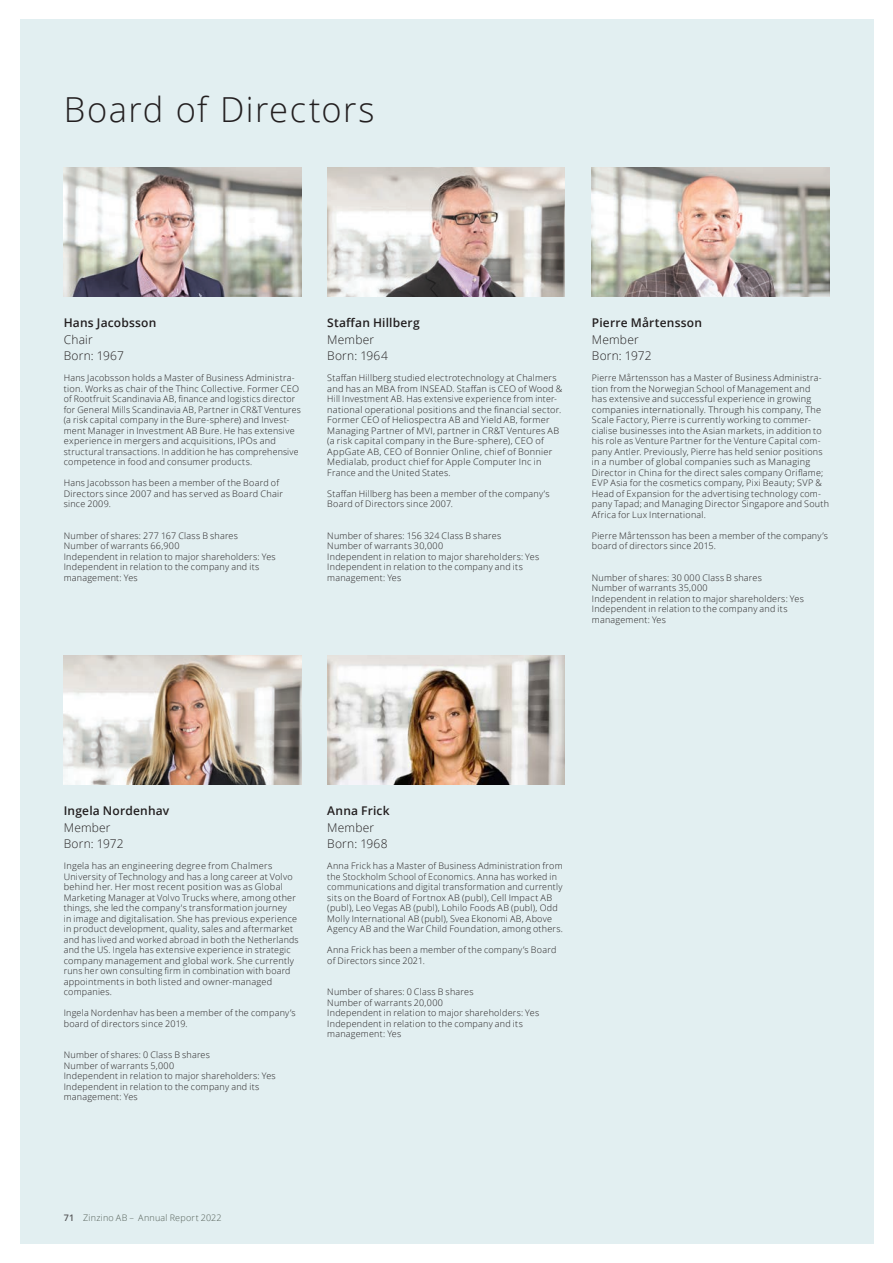
<style>
.page{position:relative;width:893px;height:1263px;background:#fff}
.page>*{position:absolute;margin:0;border:0;box-sizing:border-box;transform-origin:0 0}
.Heading_23_27{font:300 34.5px "Open Sans";letter-spacing:.04em;color:#231f20}
.Table_copy_8_11{font:600 12px/16.5px "Open Sans";letter-spacing:.015em;color:#231f20}
.Table_copy_8_11-2{font:300 12px "Open Sans";letter-spacing:.015em;color:#231f20}
.Caption_6_7{font:300 9px/10.5px "Open Sans";letter-spacing:.025em;color:#231f20}
.t1{font:300 9px "Open Sans";letter-spacing:.025em;color:#535f57}
.s1{font-weight:300}
.s2{font-weight:600;color:#57585a}
</style>
<div class="page">
<div style="left:20px;top:19px;width:854px;height:1225px;background:#e2eff1"></div>
<img style="left:64px;top:167px;width:237px;height:130px">
<img style="left:327px;top:167px;width:238px;height:130px">
<img style="left:592px;top:167px;width:237px;height:130px">
<img style="left:64px;top:655px;width:237px;height:130px">
<img style="left:327px;top:655px;width:238px;height:130px">
<p class="Heading_23_27" style="left:64px;top:86px;width:312px">Board of Directors</p>
<p class="Table_copy_8_11" style="left:64px;top:314px;width:94px">Hans Jacobsson</p>
<p class="Table_copy_8_11-2" style="left:64px;top:331px;width:30px">Chair</p>
<p class="Table_copy_8_11-2" style="left:64px;top:348px;width:62px">Born: 1967</p>
<p class="Caption_6_7" style="left:64px;top:372px;width:239px">Hans Jacobsson holds a Master of Business Administra&shy;tion. Works as chair of the Thinc Collective. Former CEO of Rootfruit Scandinavia AB, finance and logistics director for General Mills Scandinavia AB, Partner in CR&amp;T Ventures (a risk capital company in the Bure-sphere) and Invest&shy;ment Manager in Investment AB Bure. He has extensive experience in mergers and acquisitions, IPOs and structural transactions. In addition he has comprehensive competence in food and consumer products.</p>
<p class="Caption_6_7" style="left:64px;top:477px;width:221px">Hans Jacobsson has been a member of the Board of<br>Directors since 2007 and has served as Board Chair since 2009.</p>
<p class="Caption_6_7" style="left:64px;top:530px;width:176px">Number of shares: 277 167 Class B shares</p>
<p class="Caption_6_7" style="left:64px;top:540px;width:213px">Number of warrants 66,900<br>Independent in relation to major shareholders: Yes Independent in relation to the company and its management: Yes</p>
<p class="Table_copy_8_11" style="left:327px;top:314px;width:94px">Staffan Hillberg<br><span class="s1">Member</span></p>
<p class="Table_copy_8_11-2" style="left:327px;top:348px;width:62px">Born: 1964</p>
<p class="Caption_6_7" style="left:327px;top:372px;width:237px">Staffan Hillberg studied electrotechnology at Chalmers and has an MBA from INSEAD. Staffan is CEO of Wood &amp; Hill Investment AB. Has extensive experience from inter&shy;national operational positions and the financial sector.<br>Former CEO of Heliospectra AB and Yield AB, former Managing Partner of MVI, partner in CR&amp;T Ventures AB (a risk capital company in the Bure-sphere), CEO of AppGate AB, CEO of Bonnier Online, chief of Bonnier Medialab, product chief for Apple Computer Inc in France and the United States.</p>
<p class="Caption_6_7" style="left:327px;top:488px;width:224px">Staffan Hillberg has been a member of the company’s<br>Board of Directors since 2007.</p>
<p class="Caption_6_7" style="left:327px;top:530px;width:175px">Number of shares: 156 324 Class B shares</p>
<p class="Caption_6_7" style="left:327px;top:540px;width:213px">Number of warrants 30,000<br>Independent in relation to major shareholders: Yes Independent in relation to the company and its management: Yes</p>
<p class="Table_copy_8_11" style="left:592px;top:314px;width:112px">Pierre Mårtensson<br><span class="s1">Member</span></p>
<p class="Table_copy_8_11-2" style="left:592px;top:348px;width:61px">Born: 1972</p>
<p class="Caption_6_7" style="left:592px;top:372px;width:239px">Pierre Mårtensson has a Master of Business Administra&shy;tion from the Norwegian School of Management and<br>has extensive and successful experience in growing companies internationally. Through his company, The Scale Factory, Pierre is currently working to commer&shy;cialise businesses into the Asian markets, in addition to his role as Venture Partner for the Venture Capital com&shy;pany Antler. Previously, Pierre has held senior positions in a number of global companies such as Managing Director in China for the direct sales company Oriflame; EVP Asia for the cosmetics company, Pixi Beauty; SVP &amp; Head of Expansion for the advertising technology com&shy;pany Tapad; and Managing Director Singapore and South Africa for Lux International.</p>
<p class="Caption_6_7" style="left:592px;top:530px;width:238px">Pierre Mårtensson has been a member of the company’s board of directors since 2015.</p>
<p class="Caption_6_7" style="left:592px;top:572px;width:172px">Number of shares: 30 000 Class B shares</p>
<p class="Caption_6_7" style="left:592px;top:582px;width:213px">Number of warrants 35,000<br>Independent in relation to major shareholders: Yes Independent in relation to the company and its management: Yes</p>
<p class="Table_copy_8_11" style="left:64px;top:802px;width:107px">Ingela Nordenhav<br><span class="s1">Member</span></p>
<p class="Table_copy_8_11-2" style="left:64px;top:836px;width:61px">Born: 1972</p>
<p class="Caption_6_7" style="left:64px;top:860px;width:236px">Ingela has an engineering degree from Chalmers University of Technology and has a long career at Volvo behind her. Her most recent position was as Global Marketing Manager at Volvo Trucks where, among other things, she led the company's transformation journey<br>in image and digitalisation. She has previous experience in product development, quality, sales and aftermarket and has lived and worked abroad in both the Netherlands and the US. Ingela has extensive experience in strategic company management and global work. She currently runs her own consulting firm in combination with board appointments in both listed and owner-managed companies.</p>
<p class="Caption_6_7" style="left:64px;top:1007px;width:234px">Ingela Nordenhav has been a member of the company’s board of directors since 2019.</p>
<p class="Caption_6_7" style="left:64px;top:1049px;width:148px">Number of shares: 0 Class B shares</p>
<p class="Caption_6_7" style="left:64px;top:1060px;width:213px">Number of warrants 5,000<br>Independent in relation to major shareholders: Yes Independent in relation to the company and its management: Yes</p>
<p class="Table_copy_8_11" style="left:327px;top:802px;width:64px">Anna Frick<br><span class="s1">Member</span></p>
<p class="Table_copy_8_11-2" style="left:327px;top:836px;width:62px">Born: 1968</p>
<p class="Caption_6_7" style="left:327px;top:860px;width:237px">Anna Frick has a Master of Business Administration from the Stockholm School of Economics. Anna has worked in communications and digital transformation and currently sits on the Board of Fortnox AB (publ), Cell Impact AB (publ), Leo Vegas AB (publ), Lohilo Foods AB (publ), Odd Molly International AB (publ), Svea Ekonomi AB, Above Agency AB and the War Child Foundation, among others.</p>
<p class="Caption_6_7" style="left:327px;top:944px;width:231px">Anna Frick has been a member of the company’s Board of Directors since 2021.</p>
<p class="Caption_6_7" style="left:327px;top:986px;width:148px">Number of shares: 0 Class B shares</p>
<p class="Caption_6_7" style="left:327px;top:997px;width:213px">Number of warrants 20,000<br>Independent in relation to major shareholders: Yes Independent in relation to the company and its management: Yes</p>
<p class="t1" style="left:64px;top:1211px;width:159px"><span class="s2">71</span> Zinzino AB – Annual Report 2022</p>
</div>
